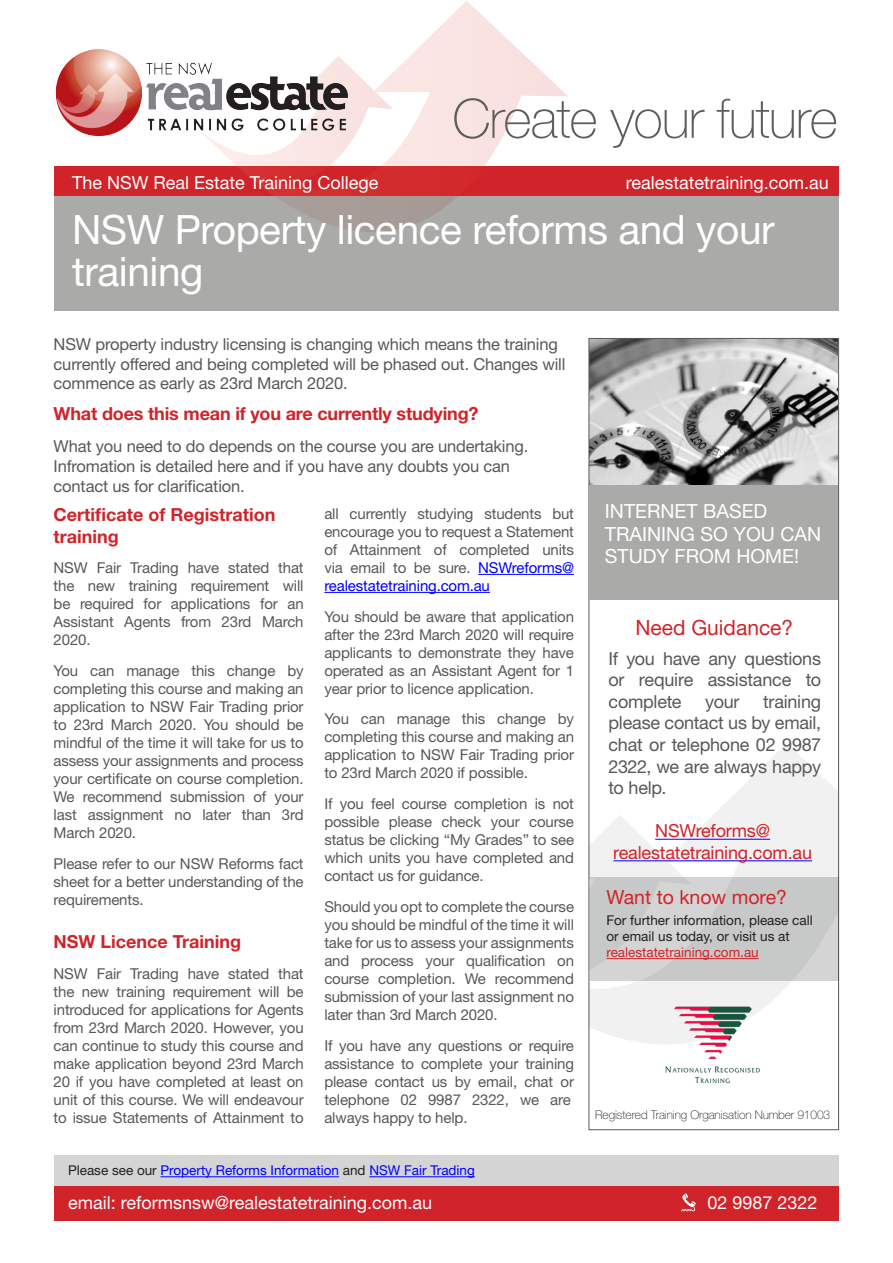
<style>
.page{position:relative;width:893px;height:1263px;background:#fff}
.page>*{position:absolute;margin:0;border:0;box-sizing:border-box;transform-origin:0 0}
.Subheads_red{font:100 54.3px "Helvetica Neue LT Pro";letter-spacing:-.02em;color:#5d5d59}
.Heads_big_reversed{font:40.5px/42px "Helvetica Neue LT Pro";letter-spacing:-.01em;color:#fff}
.Subheads_red-2{font:21px "Helvetica Neue LT Pro";color:#d1232a}
.Subheads_red-3{font:19.5px/22.5px "Helvetica Neue LT Pro";color:#fff}
.Subheads_red-4{font:19.5px "Helvetica Neue LT Pro";color:#d1232a}
.Bodycopy{font:18px/21.6px "Helvetica Neue LT Pro";letter-spacing:-.015em;color:#57585a;text-align:justify}
.Subheads_red-5{font:18px "Helvetica Neue LT Pro";color:#fff}
.Bodycopy-2{font:700 18px/21.6px "Helvetica Neue LT Pro";color:#d1232a}
.Bodycopy-3{font:18px/21.6px "Helvetica Neue LT Pro";letter-spacing:-.01em;color:#d1232a;text-align:center}
.Intro_copy{font:16.5px/19.8px "Helvetica Neue LT Pro";letter-spacing:-.01em;color:#57585a}
.Subheads_red-6{font:16.5px/19.8px "Helvetica Neue LT Pro";letter-spacing:-.01em;color:#57585a}
.Subheads_red-7{font:15px/18px "Helvetica Neue LT Pro";letter-spacing:-.01em;color:#57585a;text-align:justify}
.Bodycopy-4{font:13.5px/16.2px "Helvetica Neue LT Pro";color:#231f20}
.Subheads_red-8{font:13.5px "Helvetica Neue LT Pro";color:#00f}
.Bodycopy-5{font:100 12px "Helvetica Neue LT Pro";letter-spacing:-.01em;color:#231f20}
.s1{color:#00f}
.s2{color:#231f20}
.s3{color:#d1232a}
</style>
<div class="page">
<div style="left:54px;top:1155px;width:785px;height:38px;background:#d3d4d3"></div>
<div style="left:54px;top:166px;width:785px;height:30px;background:#d1232a"></div>
<svg style="left:206px;top:1px;width:362px;height:195px"></svg>
<div style="left:54px;top:1186px;width:785px;height:34px;background:#d1232a"></div>
<hr style="left:161px;top:1176px;width:178px;height:1px;background:#00f">
<hr style="left:369px;top:1176px;width:106px;height:1px;background:#00f">
<svg style="left:681px;top:1193px;width:15px;height:18px"></svg>
<div style="left:54px;top:196px;width:785px;height:114px;background:#aaaba9"></div>
<img style="left:591px;top:340px;width:246px;height:145px">
<svg style="left:591px;top:744px;width:246px;height:300px;fill:#f1f1f2"></svg>
<hr style="left:655px;top:839px;width:115px;height:1px;background:#00f">
<hr style="left:613px;top:860px;width:199px;height:1px;background:#00f">
<div style="left:590px;top:877px;width:249px;height:103px;background:#c7c8c8"></div>
<div style="left:589px;top:485px;width:249px;height:115px;background:#aaaba9"></div>
<hr style="left:606px;top:958px;width:153px;height:1px;background:#d1232a">
<hr style="left:478px;top:574px;width:96px;height:1px;background:#00f">
<hr style="left:324px;top:592px;width:166px;height:1px;background:#00f">
<img style="left:664px;top:997px;width:97px;height:87px">
<img style="left:55px;top:46px;width:299px;height:90px">
<p class="Subheads_red" style="left:452px;top:86px;width:387px">Create your future</p>
<p class="Subheads_red-5" style="left:72px;top:172px;width:308px">The NSW Real Estate Training College</p>
<p class="Subheads_red-5" style="left:626px;top:172px;width:205px">realestatetraining.com.au</p>
<p class="Heads_big_reversed" style="left:72px;top:208px;width:704px">NSW Property licence reforms and your training</p>
<p class="Intro_copy" style="left:54px;top:334px;width:513px">NSW property industry licensing is changing which means the training currently offered and being completed will be phased out. Changes will commence as early as 23rd March 2020.</p>
<p class="Bodycopy-2" style="left:54px;top:402px;width:426px">What does this mean if you are currently studying?</p>
<p class="Subheads_red-6" style="left:54px;top:436px;width:476px">What you need to do depends on the course you are undertaking.<br>Infromation is detailed here and if you have any doubts you can contact us for clarification.</p>
<p class="Bodycopy-2" style="left:54px;top:503px;width:223px">Certificate of Registration training</p>
<p class="Subheads_red-7" style="left:54px;top:559px;width:252px">NSW Fair Trading have stated that the new training requirement will be required for applications for an Assistant Agents from 23rd March 2020.</p>
<p class="Subheads_red-7" style="left:54px;top:661px;width:252px">You can manage this change by completing this course and making an application to NSW Fair Trading prior to 23rd March 2020. You should be mindful of the time it will take for us to assess your assignments and process your certificate on course completion.<br>We recommend submission of your last assignment no later than 3rd March 2020.</p>
<p class="Subheads_red-7" style="left:54px;top:854px;width:252px">Please refer to our NSW Reforms fact sheet for a better understanding of the requirements.</p>
<p class="Bodycopy-2" style="left:54px;top:930px;width:189px">NSW Licence Training</p>
<p class="Subheads_red-7" style="left:54px;top:964px;width:252px">NSW Fair Trading have stated that the new training requirement will be introduced for applications for Agents from 23rd March 2020. However, you can continue to study this course and make application beyond 23rd March 20 if you have completed at least on unit of this course. We will endeavour to issue Statements of Attainment to</p>
<p class="Subheads_red-7" style="left:324px;top:504px;width:251px">all currently studying students but encourage you to request a Statement of Attainment of completed units via email to be sure. <span class="s1">NSWreforms@ realestatetraining.com.au</span></p>
<p class="Subheads_red-7" style="left:324px;top:607px;width:251px">You should be aware that application after the 23rd March 2020 will require applicants to demonstrate they have operated as an Assistant Agent for 1 year prior to licence application.</p>
<p class="Subheads_red-7" style="left:324px;top:710px;width:251px">You can manage this change by completing this course and making an application to NSW Fair Trading prior to 23rd March 2020 if possible.</p>
<p class="Subheads_red-7" style="left:324px;top:794px;width:251px">If you feel course completion is not possible please check your course status be clicking “My Grades” to see which units you have completed and contact us for guidance.</p>
<p class="Subheads_red-7" style="left:324px;top:897px;width:251px">Should you opt to complete the course you should be mindful of the time it will take for us to assess your assignments and process your qualification on course completion. We recommend submission of your last assignment no later than 3rd March 2020.</p>
<p class="Subheads_red-7" style="left:324px;top:1036px;width:251px;text-align:left">If you have any questions or require assistance to complete your training please contact us by email, chat or telephone 02 9987 2322, we are always happy to help.</p>
<p class="Subheads_red-8" style="left:68px;top:1162px;width:408px"><span class="s2">Please see our</span> Property Reforms Information <span class="s2">and</span> NSW Fair Trading</p>
<p class="Subheads_red-3" style="left:605px;top:500px;width:218px">INTERNET BASED<br>TRAINING SO YOU CAN<br>STUDY FROM HOME!</p>
<p class="Subheads_red-2" style="left:635px;top:615px;width:159px">Need Guidance?</p>
<p class="Bodycopy" style="left:608px;top:647px;width:214px">If you have any questions or require assistance to complete</p>
<p class="Bodycopy" style="left:608px;top:690px;width:214px;text-indent:155px">training please contact us by email, chat or telephone 02 9987<br>2322, we are always happy to help.</p>
<p class="Bodycopy-3" style="left:613px;top:820px;width:200px">NSWreforms@ realestatetraining.com.au</p>
<p class="Subheads_red-4" style="left:606px;top:885px;width:182px">Want to know more?</p>
<p class="Bodycopy-4" style="left:606px;top:912px;width:208px">For further information, please call or email us today, or visit us at <span class="s3">realestatetraining.com.au</span></p>
<p class="Bodycopy" style="left:705px;top:690px;width:36px">your</p>
<p class="Bodycopy-5" style="left:595px;top:1107px;width:237px">Registered Training Organisation Number 91003</p>
<p class="Subheads_red-5" style="left:68px;top:1192px;width:366px">email: reformsnsw@realestatetraining.com.au</p>
<p class="Subheads_red-5" style="left:707px;top:1192px;width:112px">02 9987 2322</p>
</div>
